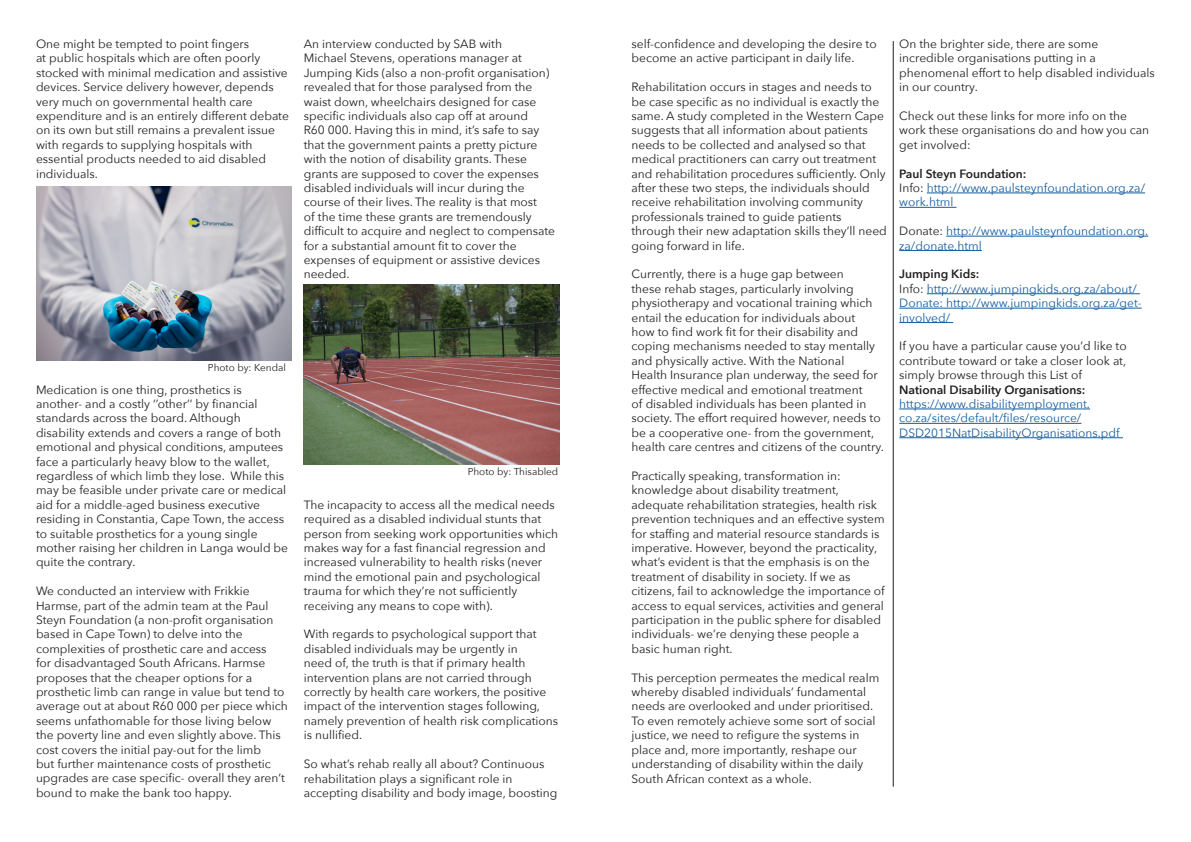
<style>
.page{position:relative;width:1191px;height:842px;background:#fff}
.page>*{position:absolute;margin:0;border:0;box-sizing:border-box;transform-origin:0 0}
.t1{font:12px/14.4px "Avenir Next";color:#231f20}
.t2{font:12px/14.4px "Avenir Next";color:#175d9e}
.t3{font:600 12px "Avenir Next";color:#231f20}
.t4{font:10px "Avenir Next";color:#231f20}
.s1{color:#231f20}
.s2{font-weight:600}
</style>
<div class="page">
<hr style="left:926px;top:193px;width:219px;height:1px;background:#175d9e">
<hr style="left:899px;top:207px;width:57px;height:1px;background:#175d9e">
<hr style="left:946px;top:236px;width:202px;height:1px;background:#175d9e">
<hr style="left:899px;top:250px;width:83px;height:1px;background:#175d9e">
<hr style="left:926px;top:293px;width:213px;height:1px;background:#175d9e">
<hr style="left:899px;top:308px;width:242px;height:1px;background:#175d9e">
<hr style="left:899px;top:322px;width:54px;height:1px;background:#175d9e">
<hr style="left:899px;top:409px;width:191px;height:1px;background:#175d9e">
<hr style="left:899px;top:423px;width:182px;height:1px;background:#175d9e">
<hr style="left:899px;top:437px;width:224px;height:1px;background:#175d9e">
<img style="left:36px;top:186px;width:256px;height:175px">
<img style="left:304px;top:284px;width:255px;height:181px">
<hr style="left:892px;top:41px;width:1px;height:746px;background:#231f20">
<p class="t1" style="left:36px;top:36px;width:254px">One might be tempted to point fingers<br>at public hospitals which are often poorly stocked with minimal medication and assistive devices. Service delivery however, depends very much on governmental health care expenditure and is an entirely different debate on its own but still remains a prevalent issue with regards to supplying hospitals with essential products needed to aid disabled individuals.</p>
<p class="t1" style="left:304px;top:36px;width:200px">An interview conducted by SAB with</p>
<p class="t1" style="left:304px;top:51px;width:247px">Michael Stevens, operations manager at<br>Jumping Kids (also a non-profit organisation)</p>
<p class="t1" style="left:304px;top:79px;width:234px">revealed that for those paralysed from the waist down, wheelchairs designed for case specific individuals also cap off at around</p>
<p class="t1" style="left:304px;top:123px;width:253px">R60 000. Having this in mind, it’s safe to say that the government paints a pretty picture with the notion of disability grants. These grants are supposed to cover the expenses disabled individuals will incur during the course of their lives. The reality is that most<br>of the time these grants are tremendously difficult to acquire and neglect to compensate for a substantial amount fit to cover the expenses of equipment or assistive devices needed.</p>
<p class="t4" style="left:208px;top:359px;width:80px">Photo by: Kendal</p>
<p class="t1" style="left:36px;top:382px;width:254px">Medication is one thing, prosthetics is another- and a costly ‘’other’’ by financial standards across the board. Although disability extends and covers a range of both emotional and physical conditions, amputees face a particularly heavy blow to the wallet, regardless of which limb they lose. While this may be feasible under private care or medical aid for a middle-aged business executive residing in Constantia, Cape Town, the access to suitable prosthetics for a young single mother raising her children in Langa would be quite the contrary.</p>
<p class="t1" style="left:36px;top:583px;width:253px">We conducted an interview with Frikkie Harmse, part of the admin team at the Paul Steyn Foundation (a non-profit organisation based in Cape Town) to delve into the complexities of prosthetic care and access<br>for disadvantaged South Africans. Harmse proposes that the cheaper options for a prosthetic limb can range in value but tend to average out at about R60 000 per piece which seems unfathomable for those living below the poverty line and even slightly above. This cost covers the initial pay-out for the limb<br>but further maintenance costs of prosthetic upgrades are case specific- overall they aren’t bound to make the bank too happy.</p>
<p class="t4" style="left:468px;top:463px;width:92px">Photo by: Thisabled</p>
<p class="t1" style="left:304px;top:497px;width:256px">The incapacity to access all the medical needs required as a disabled individual stunts that person from seeking work opportunities which makes way for a fast financial regression and increased vulnerability to health risks (never mind the emotional pain and psychological trauma for which they’re not sufficiently receiving any means to cope with).</p>
<p class="t1" style="left:304px;top:627px;width:256px">With regards to psychological support that disabled individuals may be urgently in<br>need of, the truth is that if primary health intervention plans are not carried through correctly by health care workers, the positive impact of the intervention stages following, namely prevention of health risk complications is nullified.</p>
<p class="t1" style="left:304px;top:756px;width:255px">So what’s rehab really all about? Continuous rehabilitation plays a significant role in accepting disability and body image, boosting</p>
<p class="t1" style="left:631px;top:36px;width:247px">self-confidence and developing the desire to become an active participant in daily life.</p>
<p class="t1" style="left:631px;top:79px;width:257px">Rehabilitation occurs in stages and needs to be case specific as no individual is exactly the same. A study completed in the Western Cape suggests that all information about patients needs to be collected and analysed so that medical practitioners can carry out treatment and rehabilitation procedures sufficiently. Only after these two steps, the individuals should receive rehabilitation involving community professionals trained to guide patients through their new adaptation skills they’ll need going forward in life.</p>
<p class="t1" style="left:631px;top:267px;width:254px">Currently, there is a huge gap between<br>these rehab stages, particularly involving physiotherapy and vocational training which entail the education for individuals about<br>how to find work fit for their disability and coping mechanisms needed to stay mentally and physically active. With the National<br>Health Insurance plan underway, the seed for effective medical and emotional treatment<br>of disabled individuals has been planted in society. The effort required however, needs to be a cooperative one- from the government, health care centres and citizens of the country.</p>
<p class="t1" style="left:631px;top:468px;width:255px">Practically speaking, transformation in: knowledge about disability treatment, adequate rehabilitation strategies, health risk prevention techniques and an effective system for staffing and material resource standards is imperative. However, beyond the practicality, what’s evident is that the emphasis is on the treatment of disability in society. If we as citizens, fail to acknowledge the importance of access to equal services, activities and general participation in the public sphere for disabled individuals- we’re denying these people a basic human right.</p>
<p class="t1" style="left:631px;top:670px;width:249px">This perception permeates the medical realm whereby disabled individuals’ fundamental needs are overlooked and under prioritised.<br>To even remotely achieve some sort of social justice, we need to refigure the systems in place and, more importantly, reshape our understanding of disability within the daily South African context as a whole.</p>
<p class="t1" style="left:899px;top:36px;width:257px">On the brighter side, there are some incredible organisations putting in a phenomenal effort to help disabled individuals in our country.</p>
<p class="t1" style="left:899px;top:108px;width:251px">Check out these links for more info on the work these organisations do and how you can get involved:</p>
<p class="t3" style="left:899px;top:163px;width:129px">Paul Steyn Foundation:</p>
<p class="t2" style="left:899px;top:180px;width:247px"><span class="s1">Info:</span> http://www.paulsteynfoundation.org.za/ work.html</p>
<p class="t2" style="left:899px;top:223px;width:251px"><span class="s1">Donate:</span> http://www.paulsteynfoundation.org. za/donate.html</p>
<p class="t3" style="left:899px;top:264px;width:82px">Jumping Kids:</p>
<p class="t2" style="left:899px;top:281px;width:239px"><span class="s1">Info:</span> http://www.jumpingkids.org.za/about/</p>
<p class="t2" style="left:899px;top:295px;width:244px">Donate: http://www.jumpingkids.org.za/get&shy;involved/</p>
<p class="t1" style="left:899px;top:339px;width:229px">If you have a particular cause you’d like to contribute toward or take a closer look at, simply browse through this List of <span class="s2">National Disability Organisations:</span></p>
<p class="t2" style="left:899px;top:396px;width:222px">https://www.disabilityemployment. co.za/sites/default/files/resource/<br>DSD2015NatDisabilityOrganisations.pdf</p>
</div>
